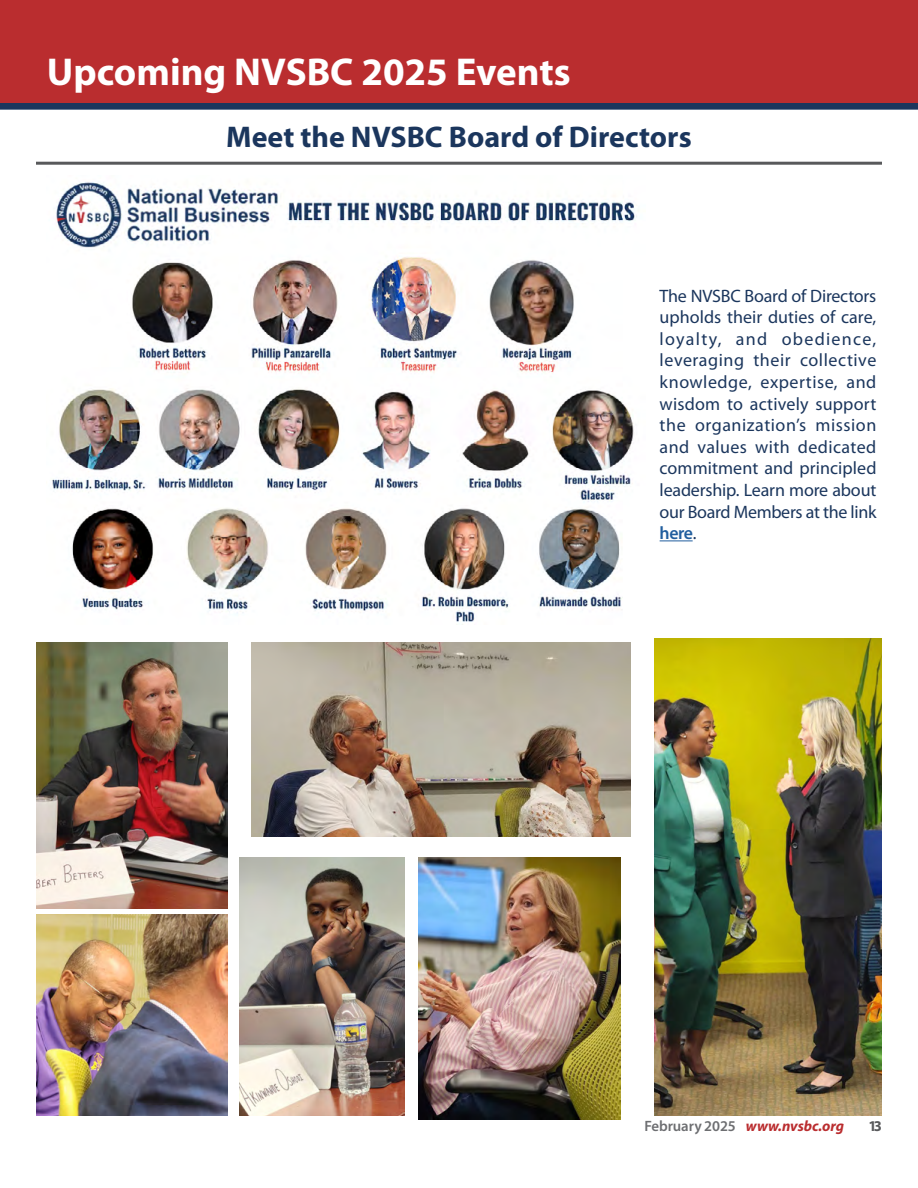
<style>
.page{position:relative;width:918px;height:1188px;background:#fff}
.page>*{position:absolute;margin:0;border:0;box-sizing:border-box;transform-origin:0 0}
.t1{font:700 39px "Myriad Pro";color:#fff}
.t2{font:700 30px "Myriad Pro";color:#1b365d}
.t3{font:18px/21.6px "Myriad Pro";letter-spacing:-.01em;color:#1b365d;text-align:justify}
.t4{font:italic 700 15px "Myriad Pro";letter-spacing:-.005em;color:#ba2d2f}
.t5{font:700 15px "Myriad Pro";color:#58595b}
.s1{font-weight:600;color:#215e9e}
.s2{font-weight:600;font-style:normal;color:#6d6e71}
</style>
<div class="page">
<div style="left:0;top:0;width:918px;height:97px;background:#ba2d2f"></div>
<div style="left:0;top:102px;width:918px;height:8px;background:#1b365d"></div>
<hr style="left:36px;top:162px;width:846px;height:3px;background:#58595b">
<div style="left:0;top:20px;width:918px;height:83px;background:#ba2d2f"></div>
<hr style="left:660px;top:540px;width:33px;height:1px;background:#215e9e">
<img style="left:418px;top:858px;width:203px;height:262px">
<img style="left:239px;top:858px;width:166px;height:258px">
<img style="left:252px;top:643px;width:378px;height:194px">
<img style="left:36px;top:643px;width:192px;height:265px">
<img style="left:36px;top:914px;width:192px;height:202px">
<img style="left:654px;top:639px;width:228px;height:477px">
<img style="left:52px;top:182px;width:585px;height:443px">
<h1 class="t1" style="left:47px;top:46px;width:525px">Upcoming NVSBC 2025 Events</h1>
<h2 class="t2" style="left:226px;top:117px;width:467px">Meet the NVSBC Board of Directors</h2>
<p class="t3" style="left:660px;top:284px;width:218px">The NVSBC Board of Directors upholds their duties of care, loyalty, and obedience, leveraging their collective knowledge, expertise, and wisdom to actively support the organization’s mission and values with dedicated commitment and principled leadership. Learn more about our Board Members at the link <span class="s1">here</span>.</p>
<p class="t4" style="left:644px;top:1116px;width:201px"><span class="s2">February 2025</span> www.nvsbc.org</p>
<p class="t5" style="left:868px;top:1116px;width:15px">13</p>
</div>
